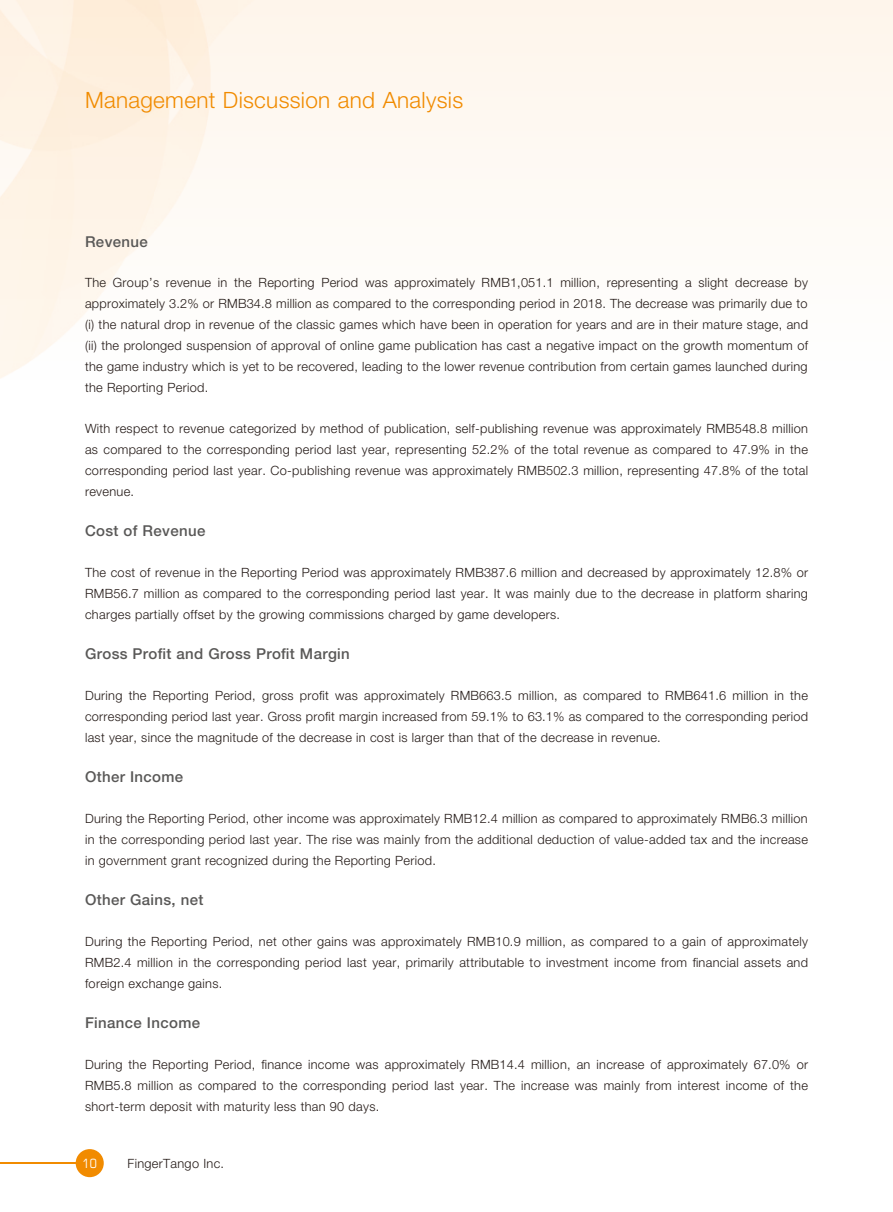
<style>
.page{position:relative;width:893px;height:1212px;background:#fff}
.page>*{position:absolute;margin:0;border:0;box-sizing:border-box;transform-origin:0 0}
.t1{font:300 22.5px "Helvetica Neue";letter-spacing:.015em;color:#f18b00}
.t2{font:500 15px "Helvetica Neue";letter-spacing:.025em;color:#595857}
.t3{font:300 12.75px/21px "Helvetica Neue";letter-spacing:.025em;color:#231916;text-align:justify}
.t4{font:condensed 12.75px "Eurostile";color:#fff}
</style>
<div class="page">
<svg style="left:0;top:0;width:893px;height:379px;fill:#fef9f3"></svg>
<div style="left:76px;top:1149px;width:28px;height:28px;background:#f18b00;border-radius:50%"></div>
<hr style="left:0;top:1162px;width:77px;height:2px;background:#f18b00">
<h1 class="t1" style="left:85px;top:86px;width:380px">Management Discussion and Analysis</h1>
<p class="t2" style="left:85px;top:232px;width:64px">Revenue</p>
<p class="t3" style="left:85px;top:272px;width:724px">The Group’s revenue in the Reporting Period was approximately RMB1,051.1 million, representing a slight decrease by approximately 3.2% or RMB34.8 million as compared to the corresponding period in 2018. The decrease was primarily due to (i) the natural drop in revenue of the classic games which have been in operation for years and are in their mature stage, and (ii) the prolonged suspension of approval of online game publication has cast a negative impact on the growth momentum of the game industry which is yet to be recovered, leading to the lower revenue contribution from certain games launched during the Reporting Period.</p>
<p class="t3" style="left:85px;top:417px;width:724px">With respect to revenue categorized by method of publication, self-publishing revenue was approximately RMB548.8 million as compared to the corresponding period last year, representing 52.2% of the total revenue as compared to 47.9% in the corresponding period last year. Co-publishing revenue was approximately RMB502.3 million, representing 47.8% of the total revenue.</p>
<p class="t2" style="left:85px;top:522px;width:122px">Cost of Revenue</p>
<p class="t3" style="left:85px;top:561px;width:725px">The cost of revenue in the Reporting Period was approximately RMB387.6 million and decreased by approximately 12.8% or RMB56.7 million as compared to the corresponding period last year. It was mainly due to the decrease in platform sharing charges partially offset by the growing commissions charged by game developers.</p>
<p class="t2" style="left:85px;top:645px;width:266px">Gross Profit and Gross Profit Margin</p>
<p class="t3" style="left:85px;top:684px;width:725px">During the Reporting Period, gross profit was approximately RMB663.5 million, as compared to RMB641.6 million in the corresponding period last year. Gross profit margin increased from 59.1% to 63.1% as compared to the corresponding period last year, since the magnitude of the decrease in cost is larger than that of the decrease in revenue.</p>
<p class="t2" style="left:85px;top:768px;width:100px">Other Income</p>
<p class="t3" style="left:85px;top:807px;width:724px">During the Reporting Period, other income was approximately RMB12.4 million as compared to approximately RMB6.3 million in the corresponding period last year. The rise was mainly from the additional deduction of value-added tax and the increase in government grant recognized during the Reporting Period.</p>
<p class="t2" style="left:85px;top:891px;width:120px">Other Gains, net</p>
<p class="t3" style="left:85px;top:930px;width:725px">During the Reporting Period, net other gains was approximately RMB10.9 million, as compared to a gain of approximately RMB2.4 million in the corresponding period last year, primarily attributable to investment income from financial assets and foreign exchange gains.</p>
<p class="t2" style="left:85px;top:1014px;width:117px">Finance Income</p>
<p class="t3" style="left:85px;top:1053px;width:724px">During the Reporting Period, finance income was approximately RMB14.4 million, an increase of approximately 67.0% or RMB5.8 million as compared to the corresponding period last year. The increase was mainly from interest income of the short-term deposit with maturity less than 90 days.</p>
<p class="t4" style="left:83px;top:1155px;width:16px">10</p>
<p class="t3" style="left:128px;top:1152px;width:98px">FingerTango Inc.</p>
</div>
